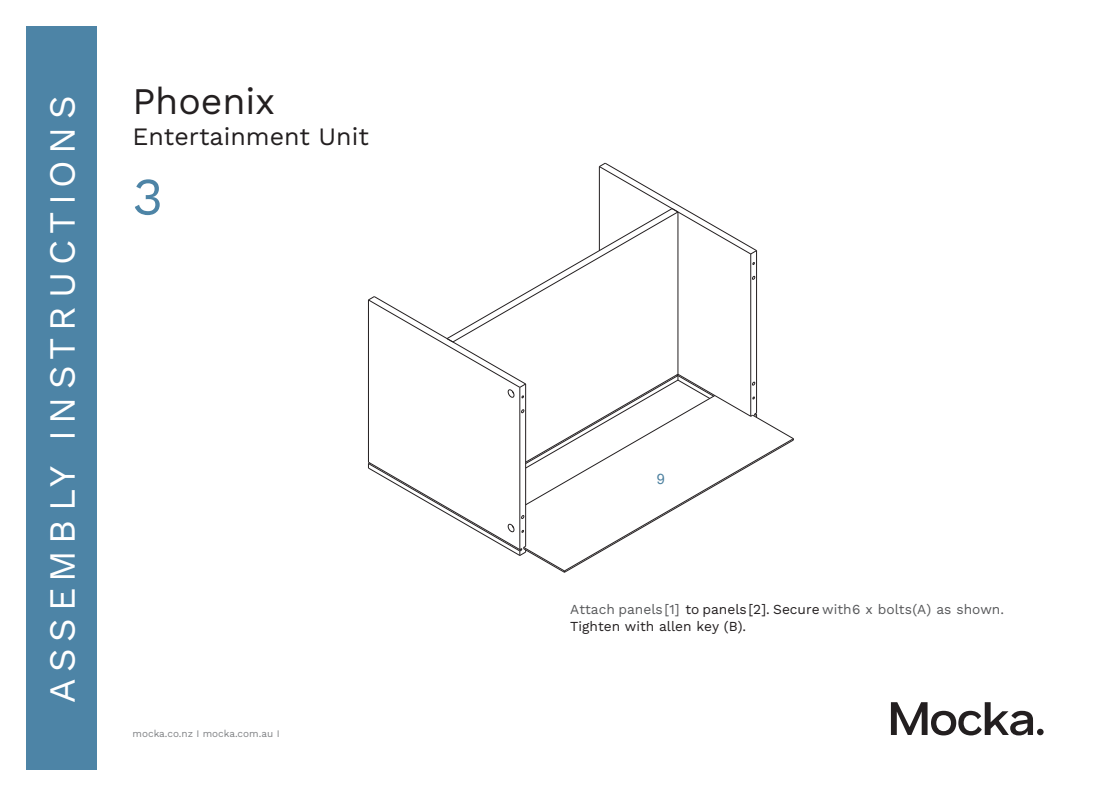
<style>
.page{position:relative;width:1105px;height:797px;background:#fff}
.page>*{position:absolute;margin:0;border:0;box-sizing:border-box;transform-origin:0 0}
.t1{font:52.5px "Work Sans";color:#4d84a6}
.t2{font:37.5px "Work Sans";letter-spacing:-.005em;color:#231f20}
.t3{font:36.88px "Work Sans";letter-spacing:.17em;color:#fff}
.t4{font:25px "Work Sans";color:#231f20}
.t5{font:14.38px "Arial";color:#4c809f}
.t6{font:13.75px/16.5px "Work Sans";color:#231f20}
.t7{font:10px "Work Sans";color:#808285}
.s1{color:#57585a}
</style>
<div class="page">
<div style="left:26px;top:27px;width:71px;height:743px;background:#4d84a6"></div>
<svg style="left:891px;top:702px;width:142px;height:33px"></svg>
<div style="left:1037px;top:728px;width:6px;height:7px;background:#231f20;border-radius:50%"></div>
<svg style="left:368px;top:163px;width:426px;height:409px"></svg>
<h3 class="t3" style="left:34px;top:702px;width:609px;rotate:-90deg">ASSEMBLY INSTRUCTIONS</h3>
<h2 class="t2" style="left:133px;top:73px;width:144px">Phoenix</h2>
<h3 class="t4" style="left:133px;top:117px;width:238px">Entertainment Unit</h3>
<h1 class="t1" style="left:133px;top:157px;width:32px">3</h1>
<p class="t7" style="left:133px;top:726px;width:149px">mocka.co.nz I mocka.com.au I</p>
<p class="t5" style="left:657px;top:469px;width:9px">9</p>
<p class="t6" style="left:570px;top:600px;width:435px"><span class="s1">Attach panels[1]</span> to panels[2]. Secure <span class="s1">with6 x bolts(A) as shown.<br></span>Tighten with allen key (B).</p>
</div>
